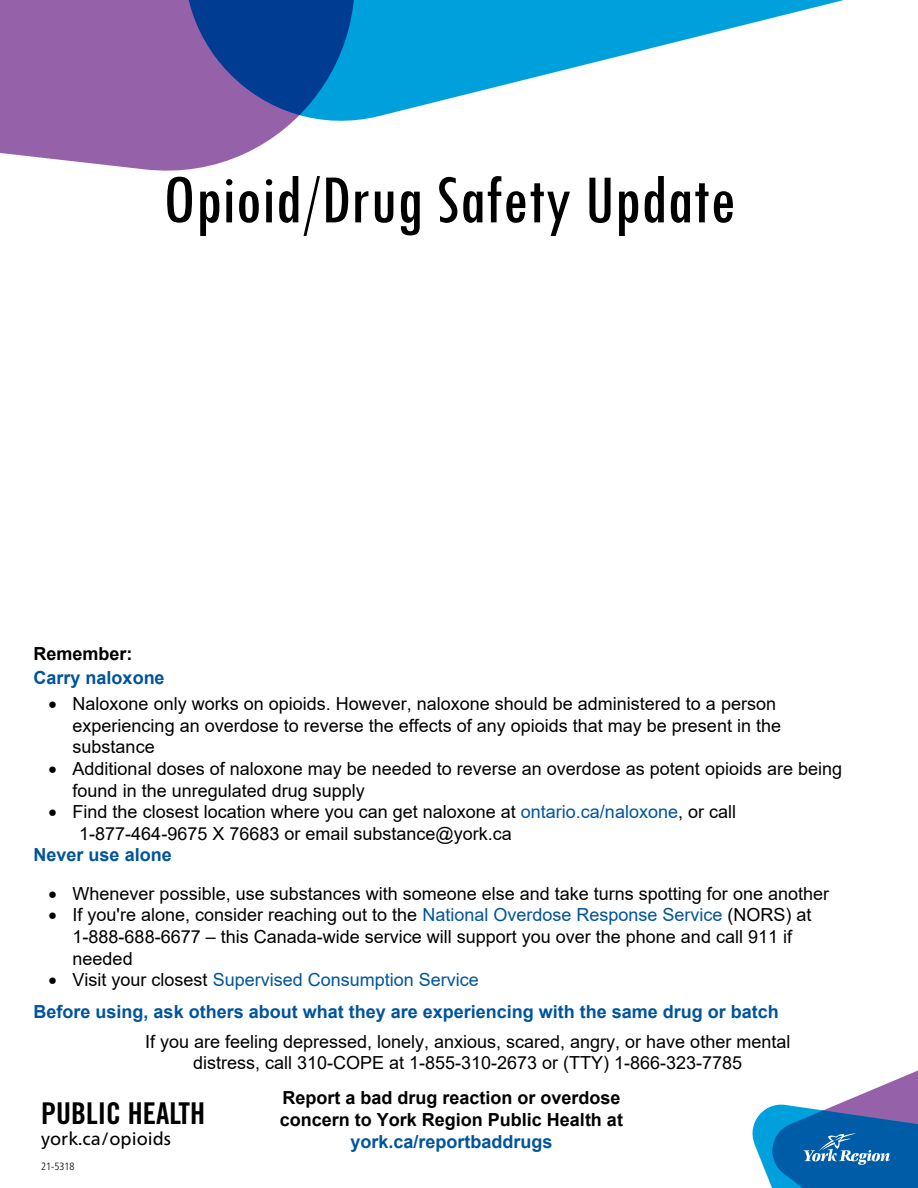
<style>
.page{position:relative;width:918px;height:1188px;background:#fff}
.page>*{position:absolute;margin:0;border:0;box-sizing:border-box;transform-origin:0 0}
.t1{font:72px "Tw Cen MT Condensed";color:#000}
.t2{font:30px "Trade Gothic LT Pro Bd Cn 20";color:#000}
.t3{font:18px/21.6px "Arial";color:#000}
.t4{font:700 18px/31.8px "Arial";color:#00549b}
.t5{font:700 18px/21.6px "Arial";color:#000}
.t6{font:18px "Frutiger Neue LT Pro";color:#000}
.t7{font:300 condensed 10.5px "Frutiger Neue LT Pro";color:#000}
.s1{color:#00549b}
.s2{color:#000}
.s3{font-weight:400;color:#000}
.s4{font-weight:400}
</style>
<div class="page">
<svg style="left:397px;top:1px;width:443px;height:111px"></svg>
<svg style="left:0;top:1px;width:397px;height:170px;background:#7675b5"></svg>
<svg style="left:753px;top:1070px;width:165px;height:118px"></svg>
<p class="t1" style="left:163px;top:156px;width:575px">Opioid/Drug Safety Update</p>
<p class="t5" style="left:34px;top:643px;width:101px">Remember:</p>
<p class="t4" style="left:34px;top:662px;width:133px">Carry naloxone</p>
<p class="t3" style="left:73px;top:693px;width:710px;text-indent:-24px">• Naloxone only works on opioids. However, naloxone should be administered to a person experiencing an overdose to reverse the effects of any opioids that may be present in the substance</p>
<p class="t3" style="left:73px;top:758px;width:771px;text-indent:-24px">• Additional doses of naloxone may be needed to reverse an overdose as potent opioids are being found in the unregulated drug supply</p>
<p class="t3" style="left:79px;top:801px;width:658px;text-indent:-31px">• Find the closest location where you can get naloxone at <span class="s1">ontario.ca/naloxone</span>, or call<br>1-877-464-9675 X 76683 or email substance@york.ca</p>
<p class="t4" style="left:34px;top:839px;width:140px">Never use alone</p>
<p class="t3" style="left:49px;top:883px;width:782px">• Whenever possible, use substances with someone else and take turns spotting for one another</p>
<p class="t3" style="left:73px;top:904px;width:740px;text-indent:-24px">• If you're alone, consider reaching out to the <span class="s1">National Overdose Response Service</span> (NORS) at<br>1-888-688-6677 – this Canada-wide service will support you over the phone and call 911 if needed</p>
<p class="t4" style="left:34px;top:964px;width:747px;text-indent:15px"><span class="s2">•</span> <span class="s3">Visit your closest</span> <span class="s4">Supervised Consumption Service<br></span>Before using, ask others about what they are experiencing with the same drug or batch</p>
<p class="t3" style="left:145px;top:1031px;width:647px;text-align:center">If you are feeling depressed, lonely, anxious, scared, angry, or have other mental distress, call 310-COPE at 1-855-310-2673 or (TTY) 1-866-323-7785</p>
<p class="t5" style="left:280px;top:1088px;width:345px">Report a bad drug reaction or overdose concern to York Region Public Health at</p>
<p class="t4" style="left:350px;top:1126px;width:204px">york.ca/reportbaddrugs</p>
<p class="t2" style="left:41px;top:1095px;width:165px">PUBLIC HEALTH</p>
<p class="t6" style="left:41px;top:1128px;width:131px">york.ca/opioids</p>
<p class="t7" style="left:41px;top:1161px;width:35px">21-5318</p>
</div>
